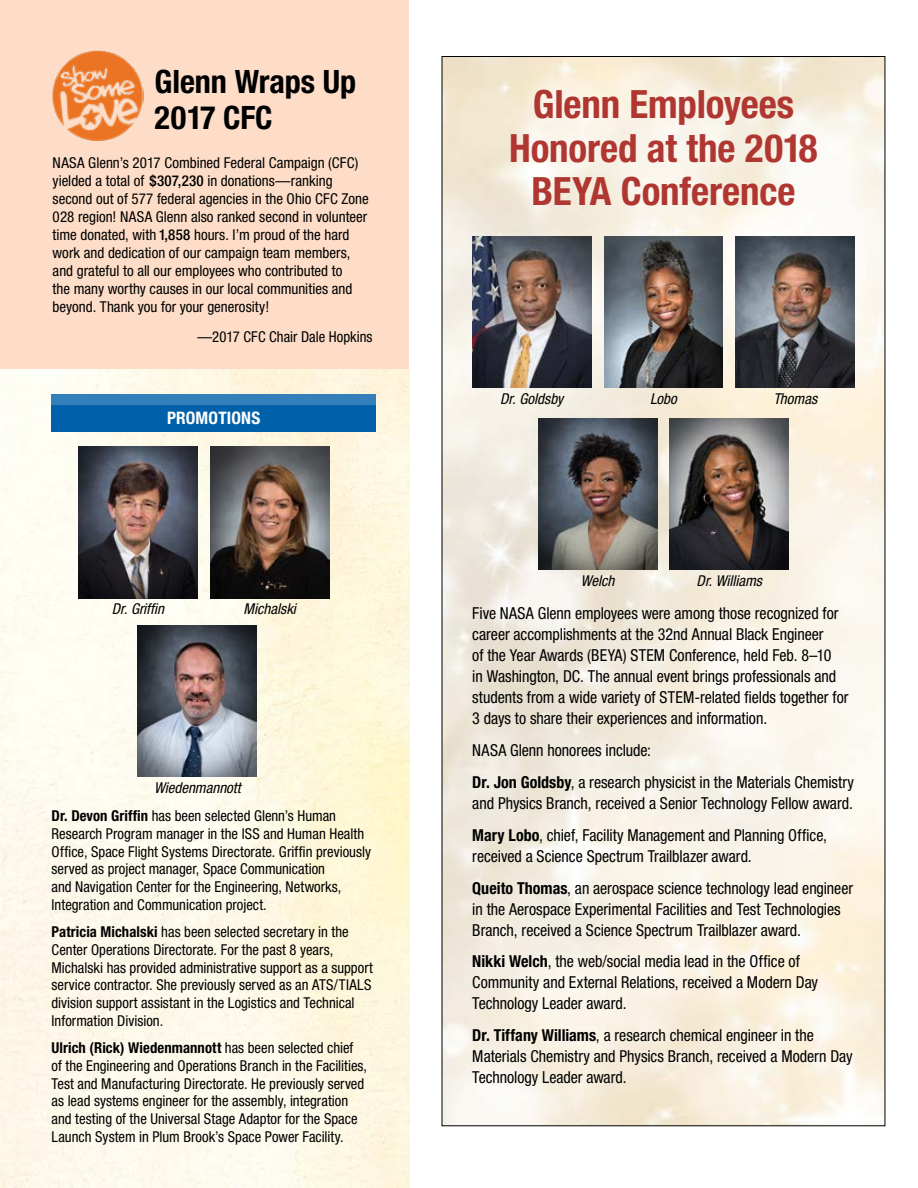
<style>
.page{position:relative;width:918px;height:1188px;background:#fff}
.page>*{position:absolute;margin:0;border:0;box-sizing:border-box;transform-origin:0 0}
.t1{font:700 condensed 39px/43.5px "Helvetica Neue LT Std";letter-spacing:-.005em;color:#b03731;text-align:center}
.t2{font:700 condensed 32.25px/36px "Helvetica Neue LT Std";letter-spacing:-.005em;color:#000}
.t3{font:700 condensed 17.25px "Helvetica Neue LT Std";letter-spacing:.01em;color:#fff}
.t4{font:condensed 16.5px/21px "Helvetica Neue LT Std";letter-spacing:-.005em;color:#000}
.t5{font:condensed 15px/17.7px "Helvetica Neue LT Std";color:#000}
.t6{font:italic condensed 15px "Helvetica Neue LT Std";color:#000}
.s1{font-weight:500}
.s2{font-weight:700}
</style>
<div class="page">
<div style="left:0;top:0;width:409px;height:378px;background:#fdddc7"></div>
<img style="left:52px;top:50px;width:91px;height:91px">
<img style="left:0;top:369px;width:409px;height:819px">
<img style="left:79px;top:447px;width:118px;height:151px">
<img style="left:210px;top:447px;width:119px;height:151px">
<img style="left:138px;top:626px;width:119px;height:151px">
<div style="left:52px;top:394px;width:324px;height:38px;background:#0061aa"></div>
<div style="left:52px;top:394px;width:324px;height:11px;background:#327fba"></div>
<img style="left:444px;top:58px;width:439px;height:1066px">
<img style="left:538px;top:418px;width:119px;height:151px">
<img style="left:670px;top:418px;width:119px;height:151px">
<img style="left:472px;top:236px;width:119px;height:152px">
<img style="left:604px;top:236px;width:119px;height:152px">
<img style="left:736px;top:236px;width:119px;height:152px">
<h3 class="t2" style="left:155px;top:63px;width:203px">Glenn Wraps Up<br>2017 CFC</h3>
<p class="t5" style="left:53px;top:153px;width:318px">NASA Glenn’s 2017 Combined Federal Campaign (CFC) yielded a total of <span class="s1">$307,230</span> in donations—ranking second out of 577 federal agencies in the Ohio CFC Zone 028 region! NASA Glenn also ranked second in volunteer time donated, with <span class="s1">1,858</span> hours. I’m proud of the hard work and dedication of our campaign team members, and grateful to all our employees who contributed to<br>the many worthy causes in our local communities and beyond. Thank you for your generosity!</p>
<p class="t5" style="left:197px;top:328px;width:177px">—2017 CFC Chair Dale Hopkins</p>
<h3 class="t3" style="left:167px;top:408px;width:95px">PROMOTIONS</h3>
<p class="t6" style="left:112px;top:600px;width:54px">Dr. Griffin</p>
<p class="t6" style="left:243px;top:600px;width:54px">Michalski</p>
<p class="t6" style="left:154px;top:779px;width:88px">Wiedenmannott</p>
<p class="t5" style="left:52px;top:807px;width:321px"><span class="s2">Dr. Devon Griffin</span> has been selected Glenn’s Human Research Program manager in the ISS and Human Health Office, Space Flight Systems Directorate. Griffin previously served as project manager, Space Communication<br>and Navigation Center for the Engineering, Networks, Integration and Communication project.</p>
<p class="t5" style="left:52px;top:923px;width:323px"><span class="s2">Patricia Michalski</span> has been selected secretary in the Center Operations Directorate. For the past 8 years, Michalski has provided administrative support as a support service contractor. She previously served as an ATS/TIALS division support assistant in the Logistics and Technical Information Division.</p>
<p class="t5" style="left:52px;top:1039px;width:317px"><span class="s2">Ulrich (Rick) Wiedenmannott</span> has been selected chief of the Engineering and Operations Branch in the Facilities, Test and Manufacturing Directorate. He previously served as lead systems engineer for the assembly, integration and testing of the Universal Stage Adaptor for the Space Launch System in Plum Brook’s Space Power Facility.</p>
<h3 class="t1" style="left:509px;top:82px;width:310px">Glenn Employees<br>Honored at the 2018<br>BEYA Conference</h3>
<p class="t6" style="left:500px;top:390px;width:65px">Dr. Goldsby</p>
<p class="t6" style="left:650px;top:390px;width:28px">Lobo</p>
<p class="t6" style="left:773px;top:390px;width:45px">Thomas</p>
<p class="t6" style="left:581px;top:572px;width:35px">Welch</p>
<p class="t6" style="left:697px;top:572px;width:67px">Dr. Williams</p>
<p class="t4" style="left:472px;top:603px;width:378px">Five NASA Glenn employees were among those recognized for career accomplishments at the 32nd Annual Black Engineer<br>of the Year Awards (BEYA) STEM Conference, held Feb. 8–10<br>in Washington, DC. The annual event brings professionals and students from a wide variety of STEM-related fields together for 3 days to share their experiences and information.</p>
<p class="t4" style="left:472px;top:740px;width:180px">NASA Glenn honorees include:</p>
<p class="t4" style="left:472px;top:771px;width:383px"><span class="s2">Dr. Jon Goldsby</span>, a research physicist in the Materials Chemistry and Physics Branch, received a Senior Technology Fellow award.</p>
<p class="t4" style="left:472px;top:824px;width:356px"><span class="s2">Mary Lobo</span>, chief, Facility Management and Planning Office, received a Science Spectrum Trailblazer award.</p>
<p class="t4" style="left:472px;top:877px;width:382px"><span class="s2">Queito Thomas</span>, an aerospace science technology lead engineer in the Aerospace Experimental Facilities and Test Technologies<br>Branch, received a Science Spectrum Trailblazer award.</p>
<p class="t4" style="left:472px;top:951px;width:347px"><span class="s2">Nikki Welch</span>, the web/social media lead in the Office of<br>Community and External Relations, received a Modern Day<br>Technology Leader award.</p>
<p class="t4" style="left:472px;top:1025px;width:382px"><span class="s2">Dr. Tiffany Williams</span>, a research chemical engineer in the<br>Materials Chemistry and Physics Branch, received a Modern Day<br>Technology Leader award.</p>
</div>
